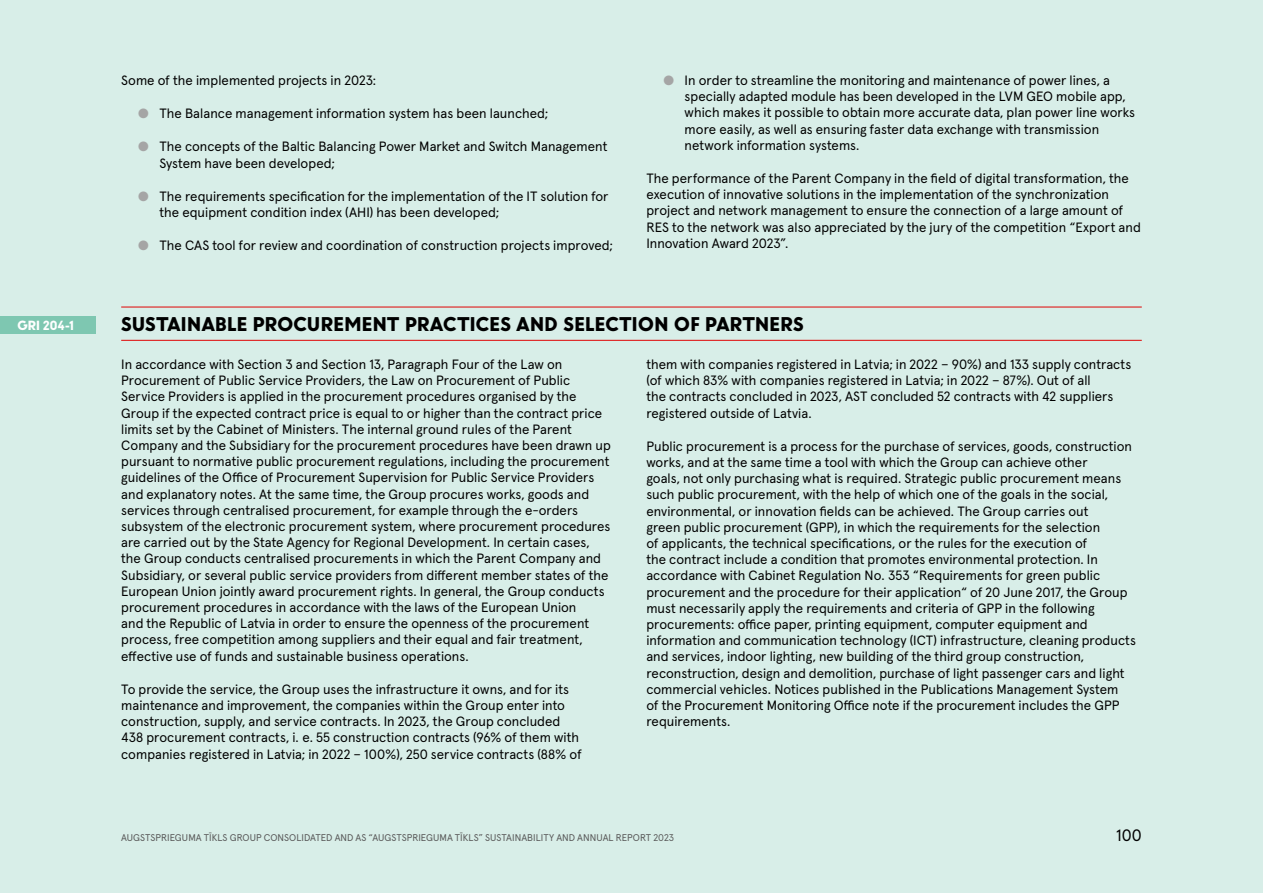
<style>
.page{position:relative;width:1263px;height:893px;background:#d8eee8}
.page>*{position:absolute;margin:0;border:0;box-sizing:border-box;transform-origin:0 0}
.t1{font:900 18px "U8";letter-spacing:.025em;color:#000}
.t2{font:16.5px "Apercu Pro";color:#000}
.t3{font:13.5px/16.2px "Apercu Pro";letter-spacing:.005em;color:#000}
.t4{font:900 12px "U8";letter-spacing:.015em;color:#fff}
.t5{font:9.75px "Apercu Pro";letter-spacing:.005em;color:#5a5a5a}
.s1{color:#a5a5a5}
</style>
<div class="page">
<hr style="left:121px;top:307px;width:1021px;height:1px;background:#e00404">
<hr style="left:121px;top:340px;width:1021px;height:1px;background:#e00404">
<div style="left:0;top:317px;width:96px;height:17px;background:#7ec7b1"></div>
<p class="t4" style="left:17px;top:316px;width:58px">GRI 204‑1</p>
<p class="t3" style="left:121px;top:71px;width:256px">Some of the implemented projects in 2023:</p>
<p class="t3" style="left:138px;top:104px;width:411px"><span class="s1">●</span> The Balance management information system has been launched;</p>
<p class="t3" style="left:159px;top:138px;width:449px;text-indent:-21px"><span class="s1">●</span> The concepts of the Baltic Balancing Power Market and Switch Management<br>System have been developed;</p>
<p class="t3" style="left:159px;top:187px;width:451px;text-indent:-21px"><span class="s1">●</span> The requirements specification for the implementation of the IT solution for the equipment condition index (AHI) has been developed;</p>
<p class="t3" style="left:138px;top:236px;width:476px"><span class="s1">●</span> The CAS tool for review and coordination of construction projects improved;</p>
<p class="t3" style="left:685px;top:71px;width:452px;text-indent:-21px"><span class="s1">●</span> In order to streamline the monitoring and maintenance of power lines, a specially adapted module has been developed in the LVM GEO mobile app, which makes it possible to obtain more accurate data, plan power line works more easily, as well as ensuring faster data exchange with transmission network information systems.</p>
<p class="t3" style="left:646px;top:169px;width:496px">The performance of the Parent Company in the field of digital transformation, the execution of innovative solutions in the implementation of the synchronization project and network management to ensure the connection of a large amount of RES to the network was also appreciated by the jury of the competition “Export and Innovation Award 2023”.</p>
<h1 class="t1" style="left:121px;top:310px;width:684px">SUSTAINABLE PROCUREMENT PRACTICES AND SELECTION OF PARTNERS</h1>
<p class="t3" style="left:121px;top:355px;width:491px">In accordance with Section 3 and Section 13, Paragraph Four of the Law on Procurement of Public Service Providers, the Law on Procurement of Public Service Providers is applied in the procurement procedures organised by the Group if the expected contract price is equal to or higher than the contract price limits set by the Cabinet of Ministers. The internal ground rules of the Parent Company and the Subsidiary for the procurement procedures have been drawn up pursuant to normative public procurement regulations, including the procurement guidelines of the Office of Procurement Supervision for Public Service Providers and explanatory notes. At the same time, the Group procures works, goods and services through centralised procurement, for example through the e-orders subsystem of the electronic procurement system, where procurement procedures are carried out by the State Agency for Regional Development. In certain cases, the Group conducts centralised procurements in which the Parent Company and Subsidiary, or several public service providers from different member states of the European Union jointly award procurement rights. In general, the Group conducts procurement procedures in accordance with the laws of the European Union<br>and the Republic of Latvia in order to ensure the openness of the procurement process, free competition among suppliers and their equal and fair treatment, effective use of funds and sustainable business operations.</p>
<p class="t3" style="left:121px;top:680px;width:462px">To provide the service, the Group uses the infrastructure it owns, and for its maintenance and improvement, the companies within the Group enter into construction, supply, and service contracts. In 2023, the Group concluded 438 procurement contracts, i. e. 55 construction contracts (96% of them with companies registered in Latvia; in 2022 – 100%), 250 service contracts (88% of</p>
<p class="t3" style="left:646px;top:355px;width:486px">them with companies registered in Latvia; in 2022 – 90%) and 133 supply contracts (of which 83% with companies registered in Latvia; in 2022 – 87%). Out of all<br>the contracts concluded in 2023, AST concluded 52 contracts with 42 suppliers registered outside of Latvia.</p>
<p class="t3" style="left:646px;top:437px;width:491px">Public procurement is a process for the purchase of services, goods, construction works, and at the same time a tool with which the Group can achieve other<br>goals, not only purchasing what is required. Strategic public procurement means such public procurement, with the help of which one of the goals in the social, environmental, or innovation fields can be achieved. The Group carries out<br>green public procurement (GPP), in which the requirements for the selection<br>of applicants, the technical specifications, or the rules for the execution of<br>the contract include a condition that promotes environmental protection. In accordance with Cabinet Regulation No. 353 “Requirements for green public procurement and the procedure for their application“ of 20 June 2017, the Group must necessarily apply the requirements and criteria of GPP in the following procurements: office paper, printing equipment, computer equipment and information and communication technology (ICT) infrastructure, cleaning products and services, indoor lighting, new building of the third group construction, reconstruction, design and demolition, purchase of light passenger cars and light commercial vehicles. Notices published in the Publications Management System<br>of the Procurement Monitoring Office note if the procurement includes the GPP requirements.</p>
<p class="t5" style="left:121px;top:830px;width:554px">AUGSTSPRIEGUMA TĪKLS GROUP CONSOLIDATED AND AS “AUGSTSPRIEGUMA TĪKLS” SUSTAINABILITY AND ANNUAL REPORT 2023</p>
<p class="t2" style="left:1116px;top:823px;width:27px">100</p>
</div>
